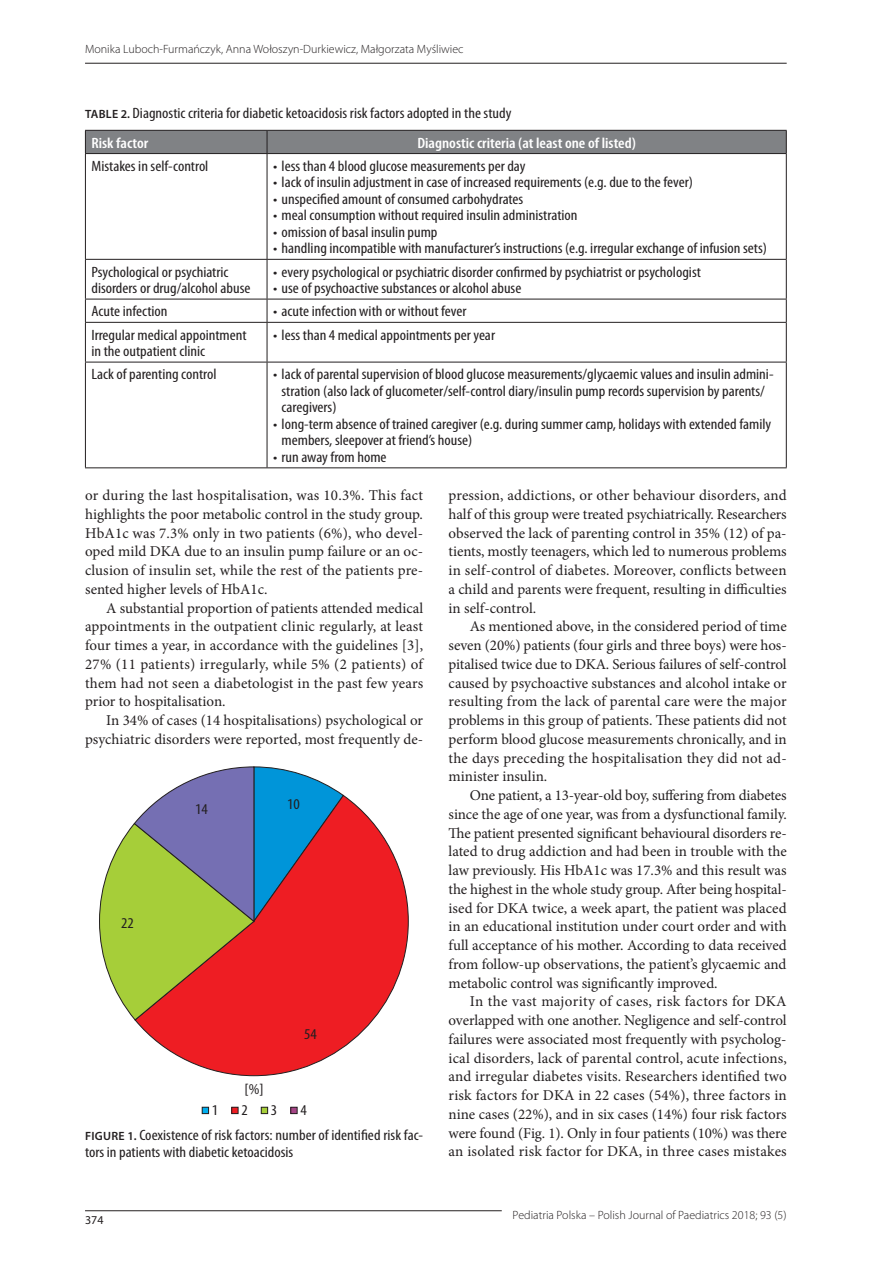
<style>
.page{position:relative;width:893px;height:1263px;background:#fff}
.page>*{position:absolute;margin:0;border:0;box-sizing:border-box;transform-origin:0 0}
.t1{font:15px/18.8px "Minion Pro";color:#231f20;text-align:justify}
.t2{font:condensed 15px/16.5px "Myriad Pro";color:#231f20;scale:1.1 1}
.t3{font:600 condensed 15px "Myriad Pro";color:#fff;scale:1.1 1}
.t4{font:300 12px "Myriad Pro";color:#231f20}
.t5{font:12px "Myriad Pro";color:#231f20}
.s1{font-weight:600;font-stretch:normal;font-size:12px}
.s2{font-weight:600;color:#fff}
</style>
<div class="page">
<hr style="left:85px;top:1210px;width:417px;height:1px;background:#231f20">
<hr style="left:85px;top:63px;width:702px;height:1px;background:#231f20">
<hr style="left:267px;top:154px;width:1px;height:105px;background:#231f20">
<hr style="left:85px;top:259px;width:182px;height:1px;background:#231f20">
<hr style="left:267px;top:259px;width:520px;height:1px;background:#231f20">
<hr style="left:267px;top:260px;width:1px;height:39px;background:#231f20">
<hr style="left:85px;top:299px;width:182px;height:1px;background:#231f20">
<hr style="left:267px;top:299px;width:520px;height:1px;background:#231f20">
<svg style="left:267px;top:299px;width:1px;height:23px"></svg>
<hr style="left:85px;top:322px;width:182px;height:1px;background:#231f20">
<hr style="left:267px;top:322px;width:520px;height:1px;background:#231f20">
<hr style="left:267px;top:323px;width:1px;height:39px;background:#231f20">
<hr style="left:85px;top:362px;width:182px;height:1px;background:#231f20">
<hr style="left:267px;top:362px;width:520px;height:1px;background:#231f20">
<hr style="left:267px;top:362px;width:1px;height:105px;background:#231f20">
<hr style="left:85px;top:154px;width:1px;height:105px;background:#231f20">
<hr style="left:786px;top:154px;width:1px;height:105px;background:#231f20">
<hr style="left:85px;top:260px;width:1px;height:39px;background:#231f20">
<hr style="left:786px;top:260px;width:1px;height:39px;background:#231f20">
<svg style="left:85px;top:299px;width:1px;height:23px"></svg>
<svg style="left:786px;top:299px;width:1px;height:23px"></svg>
<hr style="left:85px;top:323px;width:1px;height:39px;background:#231f20">
<hr style="left:786px;top:323px;width:1px;height:39px;background:#231f20">
<hr style="left:85px;top:362px;width:1px;height:105px;background:#231f20">
<hr style="left:786px;top:362px;width:1px;height:105px;background:#231f20">
<hr style="left:85px;top:467px;width:182px;height:1px;background:#231f20">
<hr style="left:267px;top:467px;width:520px;height:1px;background:#231f20">
<div style="left:85px;top:130px;width:702px;height:23px;background:#808285"></div>
<hr style="left:85px;top:153px;width:182px;height:1px;background:#231f20">
<hr style="left:267px;top:153px;width:520px;height:1px;background:#231f20">
<svg style="left:135px;top:796px;width:274px;height:280px"></svg>
<svg style="left:99px;top:766px;width:246px;height:255px;background:#ab816f"></svg>
<div style="left:202px;top:1107px;width:7px;height:6px;background:#00aeef"></div>
<div style="left:202px;top:1107px;width:7px;height:7px;border:1px solid #231f20"></div>
<div style="left:231px;top:1107px;width:7px;height:7px;border:1px solid #231f20"></div>
<div style="left:261px;top:1107px;width:7px;height:6px;background:#a6ce39"></div>
<div style="left:261px;top:1107px;width:7px;height:7px;border:1px solid #231f20"></div>
<svg style="left:292px;top:1109px;width:4px;height:3px"></svg>
<div style="left:290px;top:1107px;width:8px;height:7px;border:1px solid #231f20"></div>
<p class="t4" style="left:85px;top:42px;width:380px">Monika Luboch-Furmańczyk, Anna Wołoszyn-Durkiewicz, Małgorzata Myśliwiec</p>
<p class="t2" style="left:91px;top:97px;width:383px;line-height:30px;text-indent:-6px"><span class="s1">TABLE 2.</span> Diagnostic criteria for diabetic ketoacidosis risk factors adopted in the study<br><span class="s2">Risk factor</span></p>
<p class="t3" style="left:417px;top:133px;width:200px">Diagnostic criteria (at least one of listed)</p>
<p class="t2" style="left:91px;top:157px;width:108px">Mistakes in self-control</p>
<p class="t2" style="left:273px;top:157px;width:231px">• less than 4 blood glucose measurements per day</p>
<p class="t2" style="left:273px;top:174px;width:383px">• lack of insulin adjustment in case of increased requirements (e.g. due to the fever)</p>
<p class="t2" style="left:273px;top:190px;width:229px">• unspecified amount of consumed carbohydrates</p>
<p class="t2" style="left:273px;top:207px;width:278px">• meal consumption without required insulin administration</p>
<p class="t2" style="left:273px;top:223px;width:151px">• omission of basal insulin pump</p>
<p class="t2" style="left:273px;top:240px;width:451px">• handling incompatible with manufacturer’s instructions (e.g. irregular exchange of infusion sets)</p>
<p class="t2" style="left:91px;top:263px;width:146px">Psychological or psychiatric disorders or drug/alcohol abuse</p>
<p class="t2" style="left:273px;top:263px;width:390px">• every psychological or psychiatric disorder confirmed by psychiatrist or psychologist</p>
<p class="t2" style="left:273px;top:280px;width:227px">• use of psychoactive substances or alcohol abuse</p>
<p class="t2" style="left:91px;top:303px;width:71px">Acute infection</p>
<p class="t2" style="left:273px;top:303px;width:177px">• acute infection with or without fever</p>
<p class="t2" style="left:91px;top:326px;width:143px">Irregular medical appointment in the outpatient clinic</p>
<p class="t2" style="left:273px;top:326px;width:203px">• less than 4 medical appointments per year</p>
<p class="t2" style="left:91px;top:366px;width:115px">Lack of parenting control</p>
<p class="t2" style="left:282px;top:366px;width:449px;text-indent:-8px">• lack of parental supervision of blood glucose measurements/glycaemic values and insulin admini&shy;stration (also lack of glucometer/self-control diary/insulin pump records supervision by parents/ caregivers)</p>
<p class="t2" style="left:282px;top:415px;width:447px;text-indent:-8px">• long-term absence of trained caregiver (e.g. during summer camp, holidays with extended family members, sleepover at friend’s house)</p>
<p class="t2" style="left:273px;top:448px;width:105px">• run away from home</p>
<p class="t1" style="left:85px;top:486px;width:340px">or during the last hospitalisation, was 10.3%. This fact highlights the poor metabolic control in the study group.<br>HbA1c was 7.3% only in two patients (6%), who devel&shy;oped mild DKA due to an insulin pump failure or an oc&shy;clusion of insulin set, while the rest of the patients pre&shy;sented higher levels of HbA1c.</p>
<p class="t1" style="left:85px;top:598px;width:340px;text-indent:21px">A substantial proportion of patients attended medical appointments in the outpatient clinic regularly, at least four times a year, in accordance with the guidelines [3], 27% (11 patients) irregularly, while 5% (2 patients) of them had not seen a diabetologist in the past few years prior to hospitalisation.</p>
<p class="t1" style="left:85px;top:711px;width:340px;text-align:right">In 34% of cases (14 hospitalisations) psychological or psychiatric disorders were reported, most frequently de-</p>
<p class="t2" style="left:121px;top:914px;width:13px">22</p>
<p class="t2" style="left:195px;top:800px;width:13px">14</p>
<p class="t2" style="left:287px;top:796px;width:13px">10</p>
<p class="t2" style="left:245px;top:1080px;width:19px">[%]</p>
<p class="t2" style="left:304px;top:1026px;width:13px">54</p>
<p class="t2" style="left:212px;top:1101px;width:7px">1</p>
<p class="t2" style="left:241px;top:1101px;width:7px">2</p>
<p class="t2" style="left:271px;top:1101px;width:7px">3</p>
<p class="t2" style="left:300px;top:1101px;width:7px">4</p>
<p class="t2" style="left:85px;top:1127px;width:309px"><span class="s1">FIGURE 1.</span> Coexistence of risk factors: number of identified risk fac&shy;tors in patients with diabetic ketoacidosis</p>
<p class="t5" style="left:85px;top:1213px;width:20px">374</p>
<p class="t1" style="left:449px;top:486px;width:340px">pression, addictions, or other behaviour disorders, and half of this group were treated psychiatrically. Researchers observed the lack of parenting control in 35% (12) of pa&shy;tients, mostly teenagers, which led to numerous problems in self-control of diabetes. Moreover, conflicts between a child and parents were frequent, resulting in difficulties in self-control.</p>
<p class="t1" style="left:449px;top:617px;width:340px;text-indent:21px">As mentioned above, in the considered period of time seven (20%) patients (four girls and three boys) were hos&shy;pitalised twice due to DKA. Serious failures of self-control caused by psychoactive substances and alcohol intake or resulting from the lack of parental care were the major problems in this group of patients. These patients did not perform blood glucose measurements chronically, and in the days preceding the hospitalisation they did not ad&shy;minister insulin.</p>
<p class="t1" style="left:449px;top:786px;width:340px;text-indent:21px">One patient, a 13-year-old boy, suffering from diabetes since the age of one year, was from a dysfunctional family.<br>The patient presented significant behavioural disorders re&shy;lated to drug addiction and had been in trouble with the law previously. His HbA1c was 17.3% and this result was the highest in the whole study group. After being hospital&shy;ised for DKA twice, a week apart, the patient was placed in an educational institution under court order and with full acceptance of his mother. According to data received from follow-up observations, the patient’s glycaemic and metabolic control was significantly improved.</p>
<p class="t1" style="left:449px;top:992px;width:340px;text-indent:21px">In the vast majority of cases, risk factors for DKA overlapped with one another. Negligence and self-control failures were associated most frequently with psycholog&shy;ical disorders, lack of parental control, acute infections, and irregular diabetes visits. Researchers identified two risk factors for DKA in 22 cases (54%), three factors in nine cases (22%), and in six cases (14%) four risk factors were found (Fig. 1). Only in four patients (10%) was there an isolated risk factor for DKA, in three cases mistakes</p>
<p class="t4" style="left:513px;top:1207px;width:276px">Pediatria Polska – Polish Journal of Paediatrics 2018; 93 (5)</p>
</div>
